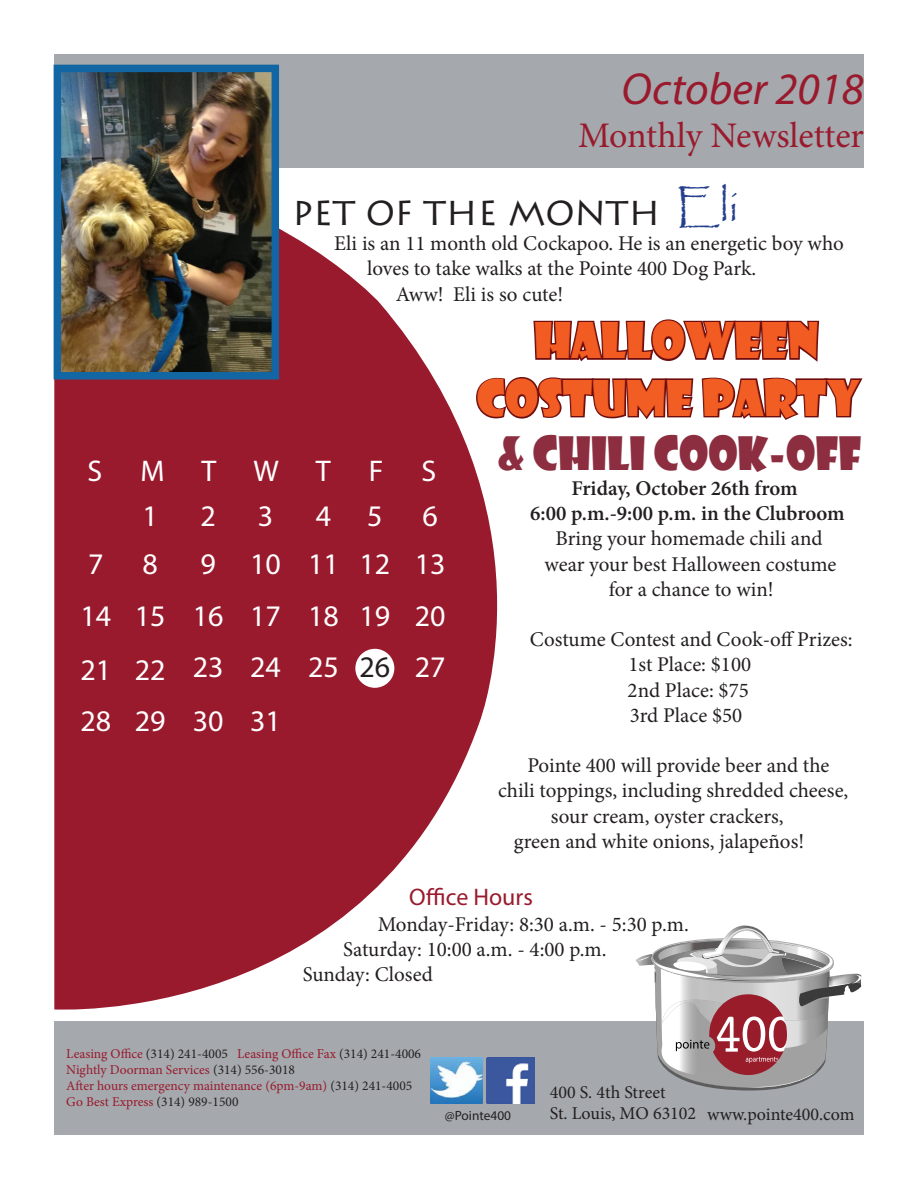
<style>
.page{position:relative;width:918px;height:1188px;background:#fff}
.page>*{position:absolute;margin:0;border:0;box-sizing:border-box;transform-origin:0 0}
.t1{font:48px "Showcard Gothic";color:#f25d24}
.t2{font:48px "Showcard Gothic";color:#f25b21}
.t3{font:45px "Showcard Gothic";color:#8c2e40;scale:.94 1}
.t4{font:italic 45px "Myriad Pro";color:#991a2d}
.t5{font:36px "Minion Pro";letter-spacing:-.005em;color:#991a2d}
.t6{font:34.5px "Lithos Pro";color:#231f20}
.t7{font:30px "Myriad Pro";color:#fff}
.t8{font:24px "Myriad Pro";color:#991a2d}
.t9{font:21px/25.2px "Minion Pro";color:#231f20}
.t10{font:600 21px/25.2px "Minion Pro";color:#231f20;text-align:center}
.t11{font:18px "Minion Pro";color:#231f20}
.t12{font:13.5px "Minion Pro";color:#991a2d}
.t13{font:13.35px "Myriad Pro";color:#241f21}
.s1{font-family:"Papyrus";font-size:45px;color:#253f8e}
.s2{font-weight:400}
.s3{color:#231f20}
</style>
<div class="page">
<div style="left:54px;top:1021px;width:810px;height:114px;background:#a5a9ad"></div>
<div style="left:55px;top:54px;width:809px;height:114px;background:#a5a9ad"></div>
<svg style="left:558px;top:319px;width:305px;height:101px"></svg>
<img style="left:487px;top:1057px;width:48px;height:46px">
<img style="left:431px;top:1057px;width:51px;height:46px">
<svg style="left:636px;top:926px;width:226px;height:165px"></svg>
<svg style="left:54px;top:168px;width:504px;height:842px;fill:#991a2d"></svg>
<div style="left:355px;top:649px;width:39px;height:39px;background:#fff;border-radius:50%"></div>
<img style="left:63px;top:74px;width:207px;height:297px">
<div style="left:54px;top:65px;width:225px;height:315px;border:8px solid #1366a4"></div>
<p class="t4" style="left:622px;top:61px;width:244px">October 2018</p>
<p class="t5" style="left:578px;top:112px;width:287px">Monthly Newsletter</p>
<p class="t6" style="left:292px;top:193px;width:448px">PET OF THE MONTH <span class="s1">Eli</span></p>
<p class="t9" style="left:367px;top:231px;width:478px;text-indent:-33px">Eli is an 11 month old Cockapoo. He is an energetic boy who loves to take walks at the Pointe 400 Dog Park.</p>
<p class="t9" style="left:396px;top:281px;width:169px">Aww! Eli is so cute!</p>
<p class="t2" style="left:534px;top:309px;width:286px">HALLOWEEN</p>
<p class="t1" style="left:477px;top:366px;width:385px">COSTUME PARTY</p>
<p class="t3" style="left:498px;top:423px;width:388px">&amp; CHILI COOK-OFF</p>
<p class="t10" style="left:571px;top:476px;width:228px">Friday, October 26th from</p>
<p class="t10" style="left:530px;top:501px;width:316px">6:00 p.m.-9:00 p.m. in the Clubroom<br><span class="s2">Bring your homemade chili and</span></p>
<p class="t9" style="left:544px;top:551px;width:294px">wear your best Halloween costume</p>
<p class="t9" style="left:609px;top:577px;width:167px">for a chance to win!</p>
<p class="t9" style="left:530px;top:627px;width:324px">Costume Contest and Cook-off Prizes:</p>
<p class="t9" style="left:628px;top:652px;width:124px">1st Place: $100</p>
<p class="t9" style="left:628px;top:677px;width:123px">2nd Place: $75</p>
<p class="t9" style="left:630px;top:703px;width:114px">3rd Place $50</p>
<p class="t9" style="left:527px;top:753px;width:304px">Pointe 400 will provide beer and the</p>
<p class="t9" style="left:498px;top:778px;width:352px">chili toppings, including shredded cheese,</p>
<p class="t9" style="left:551px;top:803px;width:234px">sour cream, oyster crackers,</p>
<p class="t9" style="left:514px;top:829px;width:292px">green and white onions, jalapeños!</p>
<p class="t8" style="left:409px;top:883px;width:125px">Office Hours</p>
<p class="t9" style="left:378px;top:911px;width:313px">Monday-Friday: 8:30 a.m. - 5:30 p.m.</p>
<p class="t9" style="left:343px;top:937px;width:265px">Saturday: 10:00 a.m. - 4:00 p.m.</p>
<p class="t9" style="left:303px;top:962px;width:132px">Sunday: Closed</p>
<p class="t7" style="left:88px;top:453px;width:16px">S</p>
<p class="t7" style="left:140px;top:453px;width:192px">M T W T</p>
<p class="t7" style="left:369px;top:453px;width:16px">F</p>
<p class="t7" style="left:422px;top:453px;width:16px">S</p>
<p class="t7" style="left:143px;top:497px;width:17px">1</p>
<p class="t7" style="left:201px;top:497px;width:17px">2</p>
<p class="t7" style="left:316px;top:497px;width:17px">4</p>
<p class="t7" style="left:422px;top:497px;width:17px">6</p>
<p class="t7" style="left:258px;top:497px;width:17px">3</p>
<p class="t7" style="left:367px;top:497px;width:17px">5</p>
<p class="t7" style="left:143px;top:546px;width:17px">8</p>
<p class="t7" style="left:201px;top:546px;width:140px">9 10 11</p>
<p class="t7" style="left:360px;top:546px;width:32px">12</p>
<p class="t7" style="left:415px;top:546px;width:32px">13</p>
<p class="t7" style="left:88px;top:546px;width:17px">7</p>
<p class="t7" style="left:250px;top:597px;width:197px">17 18 19 20</p>
<p class="t7" style="left:80px;top:597px;width:145px">14 15 16</p>
<p class="t7" style="left:80px;top:648px;width:311px">21 22 23 24 25 <span class="s3">26</span></p>
<p class="t7" style="left:415px;top:648px;width:32px">27</p>
<p class="t7" style="left:80px;top:702px;width:87px">28 29</p>
<p class="t7" style="left:193px;top:702px;width:32px">30</p>
<p class="t7" style="left:250px;top:702px;width:32px">31</p>
<p class="t12" style="left:66px;top:1044px;width:356px">Leasing Office <span class="s3">(314) 241-4005</span> Leasing Office Fax <span class="s3">(314) 241-4006</span></p>
<p class="t12" style="left:66px;top:1061px;width:230px">Nightly Doorman Services <span class="s3">(314) 556-3018</span></p>
<p class="t12" style="left:66px;top:1077px;width:348px">After hours emergency maintenance (6pm-9am) <span class="s3">(314) 241-4005</span></p>
<p class="t12" style="left:66px;top:1093px;width:174px">Go Best Express <span class="s3">(314) 989-1500</span></p>
<p class="t13" style="left:445px;top:1107px;width:68px">@Pointe400</p>
<p class="t11" style="left:550px;top:1080px;width:117px">400 S. 4th Street</p>
<p class="t11" style="left:550px;top:1102px;width:148px">St. Louis, MO 63102</p>
<p class="t11" style="left:707px;top:1102px;width:149px">www.pointe400.com</p>
</div>
